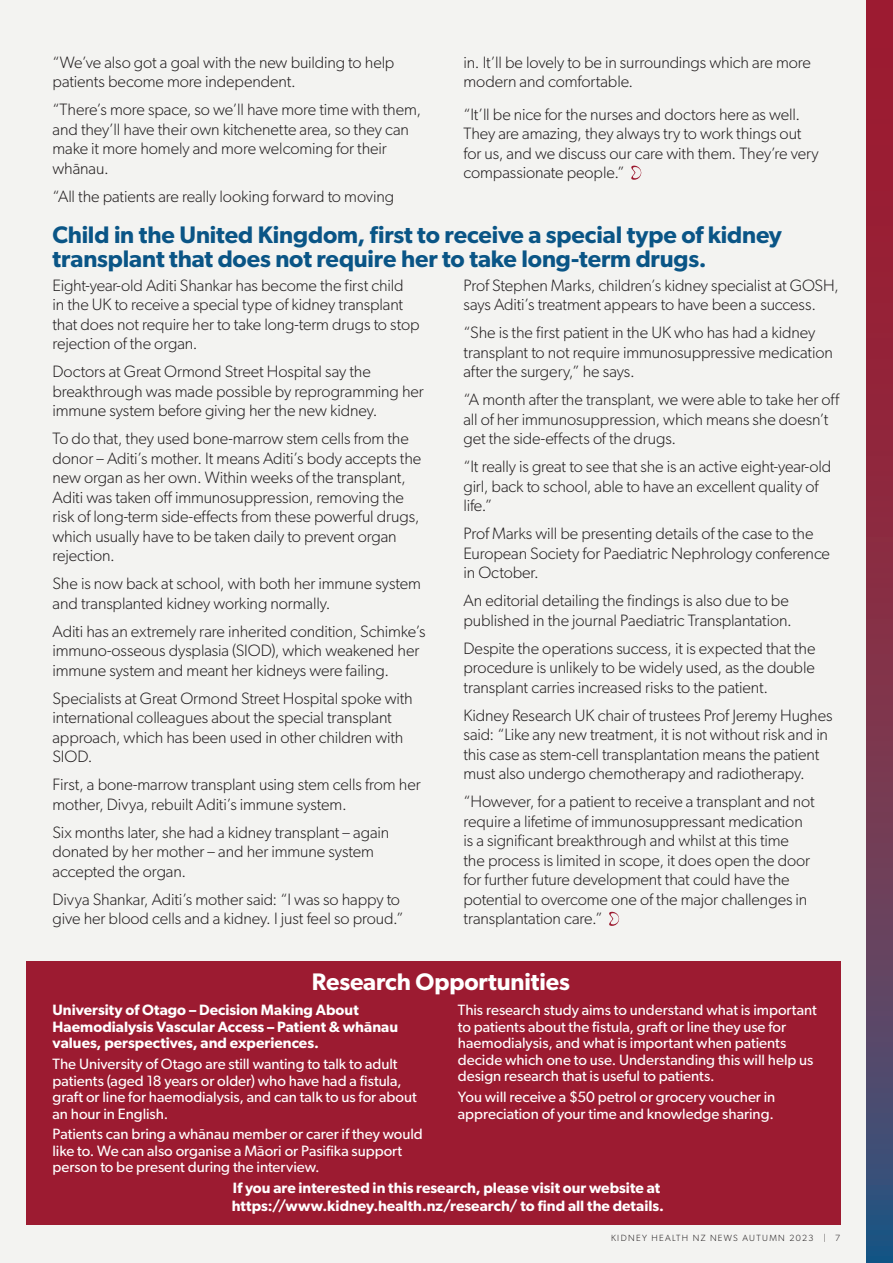
<style>
.page{position:relative;width:893px;height:1263px;background:#fff}
.page>*{position:absolute;margin:0;border:0;box-sizing:border-box;transform-origin:0 0}
.t1{font:600 24px/24px "Gibson";letter-spacing:-.005em;color:#0a5586}
.t2{font:600 24px "Gibson";letter-spacing:-.005em;color:#fff}
.t3{font:300 16.5px/19.5px "Gibson";letter-spacing:-.005em;color:#231f20}
.t4{font:15px/16.5px "Gibson";color:#fff}
.t5{font:600 15px/16.5px "Gibson";color:#fff}
.t6{font:300 9px "Gibson";letter-spacing:.15em;color:#231f20}
</style>
<div class="page">
<div style="left:0;top:0;width:884px;height:1263px;background:#f3f3f1"></div>
<svg style="left:867px;top:0;width:26px;height:1263px;background:#79334d"></svg>
<svg style="left:631px;top:166px;width:11px;height:14px"></svg>
<svg style="left:609px;top:912px;width:11px;height:14px"></svg>
<div style="left:26px;top:961px;width:814px;height:264px;background:#9c1b31"></div>
<p class="t3" style="left:53px;top:52px;width:343px">“We’ve also got a goal with the new building to help patients become more independent.</p>
<p class="t3" style="left:53px;top:100px;width:370px">“There’s more space, so we’ll have more time with them, and they’ll have their own kitchenette area, so they can make it more homely and more welcoming for their whānau.</p>
<p class="t3" style="left:53px;top:186px;width:343px">“All the patients are really looking forward to moving</p>
<p class="t3" style="left:463px;top:52px;width:349px">in. It’ll be lovely to be in surroundings which are more modern and comfortable.</p>
<p class="t3" style="left:463px;top:104px;width:357px">“It’ll be nice for the nurses and doctors here as well.<br>They are amazing, they always try to work things out for us, and we discuss our care with them. They’re very compassionate people.”</p>
<h1 class="t1" style="left:53px;top:222px;width:731px">Child in the United Kingdom, first to receive a special type of kidney transplant that does not require her to take long-term drugs.</h1>
<p class="t3" style="left:53px;top:275px;width:368px">Eight-year-old Aditi Shankar has become the first child<br>in the UK to receive a special type of kidney transplant that does not require her to take long-term drugs to stop rejection of the organ.</p>
<p class="t3" style="left:53px;top:362px;width:373px">Doctors at Great Ormond Street Hospital say the breakthrough was made possible by reprogramming her immune system before giving her the new kidney.</p>
<p class="t3" style="left:53px;top:429px;width:370px">To do that, they used bone-marrow stem cells from the donor – Aditi’s mother. It means Aditi’s body accepts the new organ as her own. Within weeks of the transplant, Aditi was taken off immunosuppression, removing the risk of long-term side-effects from these powerful drugs, which usually have to be taken daily to prevent organ rejection.</p>
<p class="t3" style="left:53px;top:574px;width:370px">She is now back at school, with both her immune system and transplanted kidney working normally.</p>
<p class="t3" style="left:53px;top:621px;width:375px">Aditi has an extremely rare inherited condition, Schimke’s immuno-osseous dysplasia (SIOD), which weakened her immune system and meant her kidneys were failing.</p>
<p class="t3" style="left:53px;top:688px;width:362px">Specialists at Great Ormond Street Hospital spoke with international colleagues about the special transplant approach, which has been used in other children with SIOD.</p>
<p class="t3" style="left:53px;top:775px;width:370px">First, a bone-marrow transplant using stem cells from her mother, Divya, rebuilt Aditi’s immune system.</p>
<p class="t3" style="left:53px;top:822px;width:338px">Six months later, she had a kidney transplant – again donated by her mother – and her immune system accepted the organ.</p>
<p class="t3" style="left:53px;top:889px;width:353px">Divya Shankar, Aditi’s mother said: “I was so happy to give her blood cells and a kidney. I just feel so proud.”</p>
<p class="t3" style="left:463px;top:275px;width:377px">Prof Stephen Marks, children’s kidney specialist at GOSH, says Aditi’s treatment appears to have been a success.</p>
<p class="t3" style="left:463px;top:323px;width:371px">“She is the first patient in the UK who has had a kidney transplant to not require immunosuppressive medication after the surgery,” he says.</p>
<p class="t3" style="left:463px;top:390px;width:377px">“A month after the transplant, we were able to take her off all of her immunosuppression, which means she doesn’t get the side-effects of the drugs.</p>
<p class="t3" style="left:463px;top:457px;width:369px">“It really is great to see that she is an active eight-year-old girl, back to school, able to have an excellent quality of life.”</p>
<p class="t3" style="left:463px;top:524px;width:368px">Prof Marks will be presenting details of the case to the<br>European Society for Paediatric Nephrology conference in October.</p>
<p class="t3" style="left:463px;top:591px;width:330px">An editorial detailing the findings is also due to be published in the journal Paediatric Transplantation.</p>
<p class="t3" style="left:463px;top:638px;width:353px;text-align:justify">Despite the operations success, it is expected that the procedure is unlikely to be widely used, as the double transplant carries increased risks to the patient.</p>
<p class="t3" style="left:463px;top:705px;width:371px">Kidney Research UK chair of trustees Prof Jeremy Hughes said: “Like any new treatment, it is not without risk and in this case as stem-cell transplantation means the patient must also undergo chemotherapy and radiotherapy.</p>
<p class="t3" style="left:463px;top:792px;width:353px">“However, for a patient to receive a transplant and not require a lifetime of immunosuppressant medication is a significant breakthrough and whilst at this time<br>the process is limited in scope, it does open the door for further future development that could have the potential to overcome one of the major challenges in transplantation care.”</p>
<h1 class="t2" style="left:312px;top:968px;width:259px">Research Opportunities</h1>
<p class="t5" style="left:53px;top:1001px;width:347px">University of Otago – Decision Making About<br>Haemodialysis Vascular Access – Patient &amp; whānau values, perspectives, and experiences.</p>
<p class="t4" style="left:53px;top:1055px;width:366px">The University of Otago are still wanting to talk to adult patients (aged 18 years or older) who have had a fistula, graft or line for haemodialysis, and can talk to us for about an hour in English.</p>
<p class="t4" style="left:53px;top:1126px;width:372px">Patients can bring a whānau member or carer if they would like to. We can also organise a Māori or Pasifika support person to be present during the interview.</p>
<p class="t4" style="left:458px;top:1002px;width:360px">This research study aims to understand what is important to patients about the fistula, graft or line they use for haemodialysis, and what is important when patients decide which one to use. Understanding this will help us design research that is useful to patients.</p>
<p class="t4" style="left:458px;top:1088px;width:319px">You will receive a $50 petrol or grocery voucher in appreciation of your time and knowledge sharing.</p>
<p class="t5" style="left:232px;top:1179px;width:434px;line-height:18px">If you are interested in this research, please visit our website at https://www.kidney.health.nz/research/ to find all the details.</p>
<p class="t6" style="left:611px;top:1232px;width:231px">KIDNEY HEALTH NZ NEWS AUTUMN 2023 | 7</p>
</div>
